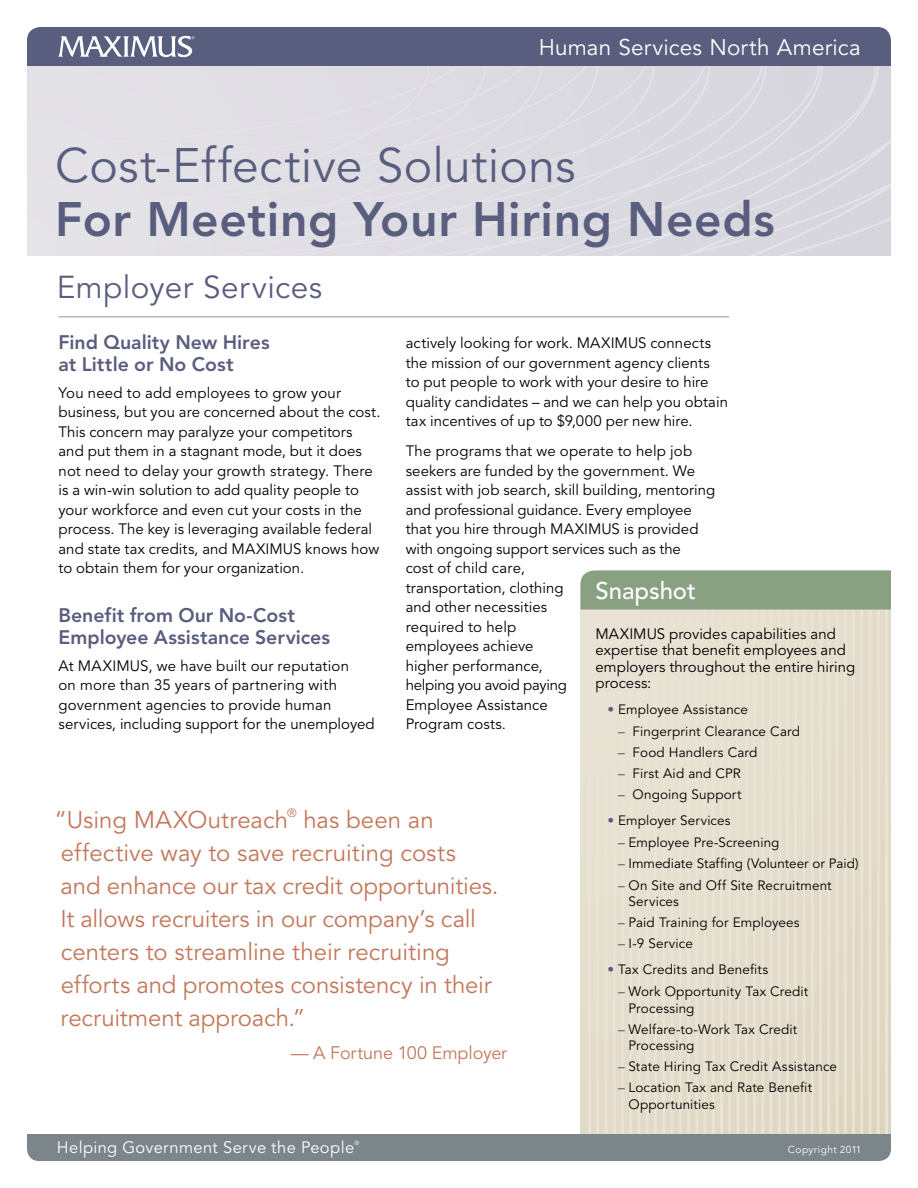
<style>
.page{position:relative;width:918px;height:1188px;background:#fff}
.page>*{position:absolute;margin:0;border:0;box-sizing:border-box;transform-origin:0 0}
.t1{font:800 48px "Avenir";letter-spacing:.015em;color:#5a5e7e}
.t2{font:48px "Avenir";letter-spacing:.01em;color:#5a5e7e}
.t3{font:31.5px "Avenir";letter-spacing:.015em;color:#5a5e7e}
.t4{font:24px/33px "Avenir";letter-spacing:-.005em;color:#c3775a}
.t5{font:500 24px "Avenir";color:#fff}
.t6{font:22.5px "Avenir";letter-spacing:.005em;color:#fff}
.t7{font:800 19.5px/22.5px "Avenir";color:#5a5e7e}
.t8{font:18px "Avenir";letter-spacing:-.005em;color:#c3775a}
.t9{font:16.5px "Avenir";letter-spacing:.025em;color:#fff}
.t10{font:15px/19.5px "Avenir";letter-spacing:.005em;color:#000}
.t11{font:13.5px/16.5px "Avenir";letter-spacing:.01em;color:#000}
.t12{font:12px "Avenir";color:#c3775a}
.t13{font:10.2px "Avenir";letter-spacing:.045em;color:#fff}
.t14{font:6px "Avenir";color:#fff}
.s1{font-weight:500;color:#5a5e7e}
</style>
<div class="page">
<div style="left:27px;top:1134px;width:864px;height:27px;background:#7b858a"></div>
<div style="left:27px;top:146px;width:864px;height:109px;background:#dfdde3"></div>
<svg style="left:27px;top:27px;width:864px;height:119px;background:#b4b4c2"></svg>
<hr style="left:58px;top:316px;width:671px;height:1px;background:#939598">
<div style="left:580px;top:604px;width:311px;height:530px;background:#e4decd"></div>
<hr style="left:596px;top:604px;width:3px;height:530px;background:#e9e3d5">
<hr style="left:588px;top:604px;width:3px;height:530px;background:#e9e3d5">
<hr style="left:604px;top:604px;width:4px;height:530px;background:#e9e3d5">
<hr style="left:613px;top:604px;width:3px;height:530px;background:#e9e3d5">
<hr style="left:621px;top:604px;width:3px;height:530px;background:#e9e3d5">
<hr style="left:629px;top:604px;width:3px;height:530px;background:#e9e3d5">
<hr style="left:638px;top:604px;width:2px;height:530px;background:#e9e3d5">
<hr style="left:646px;top:604px;width:3px;height:530px;background:#e9e3d5">
<hr style="left:654px;top:604px;width:3px;height:530px;background:#e9e3d5">
<hr style="left:662px;top:604px;width:3px;height:530px;background:#e9e3d5">
<hr style="left:670px;top:604px;width:4px;height:530px;background:#e9e3d5">
<hr style="left:679px;top:604px;width:3px;height:530px;background:#e9e3d5">
<hr style="left:687px;top:604px;width:3px;height:530px;background:#e9e3d5">
<hr style="left:695px;top:604px;width:3px;height:530px;background:#e9e3d5">
<hr style="left:704px;top:604px;width:2px;height:530px;background:#e9e3d5">
<hr style="left:712px;top:604px;width:3px;height:530px;background:#e9e3d5">
<hr style="left:720px;top:604px;width:3px;height:530px;background:#e9e3d5">
<hr style="left:728px;top:604px;width:3px;height:530px;background:#e9e3d5">
<hr style="left:736px;top:604px;width:4px;height:530px;background:#e9e3d5">
<hr style="left:745px;top:604px;width:3px;height:530px;background:#e9e3d5">
<hr style="left:753px;top:604px;width:3px;height:530px;background:#e9e3d5">
<hr style="left:761px;top:604px;width:3px;height:530px;background:#e9e3d5">
<hr style="left:770px;top:604px;width:2px;height:530px;background:#e9e3d5">
<hr style="left:778px;top:604px;width:3px;height:530px;background:#e9e3d5">
<hr style="left:786px;top:604px;width:3px;height:530px;background:#e9e3d5">
<hr style="left:794px;top:604px;width:3px;height:530px;background:#e9e3d5">
<hr style="left:802px;top:604px;width:4px;height:530px;background:#e9e3d5">
<hr style="left:811px;top:604px;width:3px;height:530px;background:#e9e3d5">
<hr style="left:819px;top:604px;width:3px;height:530px;background:#e9e3d5">
<hr style="left:827px;top:604px;width:3px;height:530px;background:#e9e3d5">
<hr style="left:836px;top:604px;width:2px;height:530px;background:#e9e3d5">
<hr style="left:844px;top:604px;width:3px;height:530px;background:#e9e3d5">
<hr style="left:852px;top:604px;width:3px;height:530px;background:#e9e3d5">
<hr style="left:860px;top:604px;width:3px;height:530px;background:#e9e3d5">
<hr style="left:868px;top:604px;width:4px;height:530px;background:#e9e3d5">
<hr style="left:877px;top:604px;width:3px;height:530px;background:#e9e3d5">
<hr style="left:885px;top:604px;width:3px;height:530px;background:#e9e3d5">
<div style="left:580px;top:571px;width:311px;height:39px;background:#89a081"></div>
<h3 class="t6" style="left:539px;top:34px;width:324px">Human Services North America</h3>
<h1 class="t2" style="left:55px;top:138px;width:522px">Cost-Effective Solutions</h1>
<h1 class="t1" style="left:55px;top:191px;width:721px">For Meeting Your Hiring Needs</h1>
<h2 class="t3" style="left:57px;top:269px;width:267px">Employer Services</h2>
<h3 class="t7" style="left:58px;top:331px;width:213px">Find Quality New Hires at Little or No Cost</h3>
<p class="t10" style="left:58px;top:383px;width:324px">You need to add employees to grow your business, but you are concerned about the cost.<br>This concern may paralyze your competitors and put them in a stagnant mode, but it does not need to delay your growth strategy. There is a win-win solution to add quality people to your workforce and even cut your costs in the process. The key is leveraging available federal and state tax credits, and MAXIMUS knows how to obtain them for your organization.</p>
<h3 class="t7" style="left:58px;top:604px;width:273px">Benefit from Our No-Cost<br>Employee Assistance Services</h3>
<p class="t10" style="left:58px;top:656px;width:318px">At MAXIMUS, we have built our reputation<br>on more than 35 years of partnering with government agencies to provide human services, including support for the unemployed</p>
<p class="t10" style="left:406px;top:334px;width:324px">actively looking for work. MAXIMUS connects the mission of our government agency clients<br>to put people to work with your desire to hire quality candidates – and we can help you obtain tax incentives of up to $9,000 per new hire.</p>
<p class="t10" style="left:406px;top:442px;width:311px">The programs that we operate to help job seekers are funded by the government. We assist with job search, skill building, mentoring and professional guidance. Every employee that you hire through MAXIMUS is provided with ongoing support services such as the<br>cost of child care,<br>transportation, clothing<br>and other necessities<br>required to help<br>employees achieve<br>higher performance,<br>helping you avoid paying<br>Employee Assistance<br>Program costs.</p>
<h3 class="t5" style="left:596px;top:577px;width:102px">Snapshot</h3>
<p class="t10" style="left:596px;top:626px;width:261px;line-height:16.5px">MAXIMUS provides capabilities and expertise that benefit employees and employers throughout the entire hiring process:</p>
<p class="t11" style="left:608px;top:701px;width:142px"><span class="s1">•</span> Employee Assistance</p>
<p class="t11" style="left:618px;top:724px;width:184px"><span class="s1">–</span> Fingerprint Clearance Card</p>
<p class="t11" style="left:618px;top:745px;width:141px"><span class="s1">–</span> Food Handlers Card</p>
<p class="t11" style="left:618px;top:766px;width:124px"><span class="s1">–</span> First Aid and CPR</p>
<p class="t11" style="left:618px;top:787px;width:125px"><span class="s1">–</span> Ongoing Support</p>
<p class="t11" style="left:608px;top:812px;width:125px"><span class="s1">•</span> Employer Services</p>
<p class="t11" style="left:618px;top:835px;width:163px"><span class="s1">–</span> Employee Pre-Screening</p>
<p class="t11" style="left:618px;top:856px;width:242px"><span class="s1">–</span> Immediate Staffing (Volunteer or Paid)</p>
<p class="t11" style="left:629px;top:877px;width:205px;text-indent:-11px"><span class="s1">–</span> On Site and Off Site Recruitment<br>Services</p>
<p class="t11" style="left:618px;top:914px;width:183px"><span class="s1">–</span> Paid Training for Employees</p>
<p class="t11" style="left:618px;top:935px;width:77px"><span class="s1">–</span> I-9 Service</p>
<p class="t11" style="left:608px;top:961px;width:162px"><span class="s1">•</span> Tax Credits and Benefits</p>
<p class="t11" style="left:629px;top:984px;width:181px;text-indent:-11px"><span class="s1">–</span> Work Opportunity Tax Credit<br>Processing</p>
<p class="t11" style="left:629px;top:1021px;width:170px;text-indent:-11px"><span class="s1">–</span> Welfare-to-Work Tax Credit<br>Processing</p>
<p class="t11" style="left:618px;top:1059px;width:221px"><span class="s1">–</span> State Hiring Tax Credit Assistance</p>
<p class="t11" style="left:629px;top:1080px;width:185px;text-indent:-11px"><span class="s1">–</span> Location Tax and Rate Benefit<br>Opportunities</p>
<h3 class="t4" style="left:55px;top:804px;width:235px">“Using MAXOutreach</h3>
<p class="t12" style="left:287px;top:806px;width:11px">®</p>
<p class="t4" style="left:60px;top:804px;width:440px;text-indent:243px">has been an effective way to save recruiting costs and enhance our tax credit opportunities.<br>It allows recruiters in our company’s call centers to streamline their recruiting efforts and promotes consistency in their recruitment approach.”</p>
<p class="t8" style="left:291px;top:1043px;width:218px">— A Fortune 100 Employer</p>
<p class="t9" style="left:57px;top:1138px;width:299px">Helping Government Serve the People</p>
<p class="t13" style="left:788px;top:1143px;width:75px">Copyright 2011</p>
<p class="t14" style="left:354px;top:1139px;width:6px">®</p>
</div>
